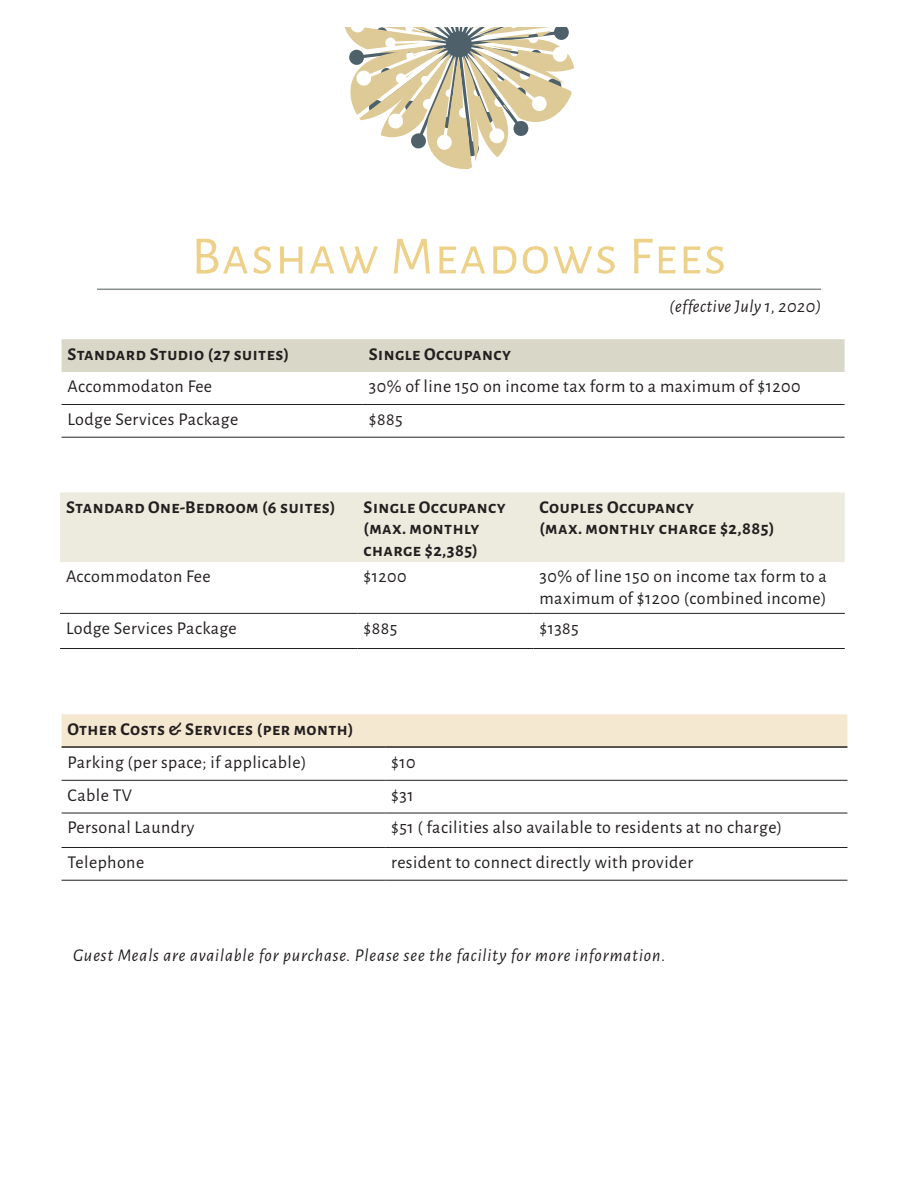
<style>
.page{position:relative;width:918px;height:1188px;background:#fff}
.page>*{position:absolute;margin:0;border:0;box-sizing:border-box;transform-origin:0 0}
.t1{font:54px "Alegreya Sans SC";letter-spacing:.025em;color:#eed189}
.t2{font:18px/21.6px "Alegreya Sans";letter-spacing:.025em;color:#231f20}
.t3{font:700 18px/21.6px "Alegreya Sans SC";letter-spacing:.025em;color:#231f20}
.t4{font:italic 18px "Alegreya Sans";letter-spacing:.05em;color:#231f20}
.t5{font:italic 18px "Alegreya Sans";letter-spacing:.025em;color:#231f20}
</style>
<div class="page">
<svg style="left:344px;top:27px;width:230px;height:142px"></svg>
<hr style="left:97px;top:289px;width:724px;height:1px;background:#848e8d">
<div style="left:62px;top:339px;width:783px;height:33px;background:#d8d7c8"></div>
<hr style="left:62px;top:437px;width:301px;height:1px;background:#231f20">
<hr style="left:363px;top:437px;width:482px;height:1px;background:#231f20">
<hr style="left:62px;top:404px;width:301px;height:1px;background:#231f20">
<hr style="left:363px;top:404px;width:482px;height:1px;background:#231f20">
<div style="left:60px;top:492px;width:785px;height:70px;background:#ecebde"></div>
<hr style="left:60px;top:648px;width:298px;height:1px;background:#231f20">
<hr style="left:358px;top:648px;width:176px;height:1px;background:#231f20">
<hr style="left:534px;top:648px;width:311px;height:1px;background:#231f20">
<hr style="left:60px;top:613px;width:298px;height:1px;background:#231f20">
<hr style="left:358px;top:613px;width:176px;height:1px;background:#231f20">
<hr style="left:534px;top:613px;width:311px;height:1px;background:#231f20">
<div style="left:62px;top:714px;width:785px;height:32px;background:#f5e8d1"></div>
<hr style="left:62px;top:746px;width:323px;height:2px;background:#231f20">
<hr style="left:385px;top:746px;width:462px;height:2px;background:#231f20">
<hr style="left:62px;top:847px;width:323px;height:1px;background:#231f20">
<hr style="left:385px;top:847px;width:462px;height:1px;background:#231f20">
<hr style="left:62px;top:880px;width:323px;height:1px;background:#231f20">
<hr style="left:385px;top:880px;width:462px;height:1px;background:#231f20">
<hr style="left:62px;top:813px;width:323px;height:1px;background:#231f20">
<hr style="left:385px;top:813px;width:462px;height:1px;background:#231f20">
<hr style="left:62px;top:780px;width:323px;height:1px;background:#231f20">
<hr style="left:385px;top:780px;width:462px;height:1px;background:#231f20">
<p class="t1" style="left:191px;top:220px;width:537px">Bashaw Meadows Fees</p>
<p class="t5" style="left:669px;top:294px;width:153px">(effective July 1, 2020)</p>
<p class="t3" style="left:68px;top:342px;width:223px">Standard Studio (27 suites)</p>
<p class="t3" style="left:369px;top:342px;width:144px">Single Occupancy</p>
<p class="t2" style="left:68px;top:375px;width:146px">Accommodaton Fee</p>
<p class="t2" style="left:369px;top:375px;width:433px">30% of line 150 on income tax form to a maximum of $1200</p>
<p class="t2" style="left:68px;top:407px;width:172px">Lodge Services Package</p>
<p class="t2" style="left:369px;top:407px;width:35px">$885</p>
<p class="t3" style="left:66px;top:495px;width:271px">Standard One-Bedroom (6 suites)</p>
<p class="t3" style="left:364px;top:495px;width:144px">Single Occupancy</p>
<p class="t3" style="left:364px;top:517px;width:117px">(max. monthly charge $2,385)</p>
<p class="t3" style="left:540px;top:495px;width:156px">Couples Occupancy</p>
<p class="t3" style="left:540px;top:517px;width:236px">(max. monthly charge $2,885)</p>
<p class="t2" style="left:66px;top:565px;width:146px">Accommodaton Fee</p>
<p class="t2" style="left:364px;top:565px;width:45px">$1200</p>
<p class="t2" style="left:540px;top:565px;width:289px">30% of line 150 on income tax form to a maximum of $1200 (combined income)</p>
<p class="t2" style="left:66px;top:616px;width:172px">Lodge Services Package</p>
<p class="t2" style="left:364px;top:616px;width:35px">$885</p>
<p class="t2" style="left:540px;top:616px;width:41px">$1385</p>
<p class="t3" style="left:68px;top:717px;width:287px">Other Costs &amp; Services (per month)</p>
<p class="t2" style="left:68px;top:751px;width:240px">Parking (per space; if applicable)</p>
<p class="t2" style="left:391px;top:751px;width:26px">$10</p>
<p class="t2" style="left:68px;top:783px;width:66px">Cable TV</p>
<p class="t2" style="left:391px;top:783px;width:24px">$31</p>
<p class="t2" style="left:68px;top:816px;width:129px">Personal Laundry</p>
<p class="t2" style="left:391px;top:816px;width:392px">$51 ( facilities also available to residents at no charge)</p>
<p class="t2" style="left:68px;top:850px;width:78px">Telephone</p>
<p class="t2" style="left:391px;top:850px;width:303px">resident to connect directly with provider</p>
<p class="t4" style="left:73px;top:943px;width:594px">Guest Meals are available for purchase. Please see the facility for more information.</p>
</div>
